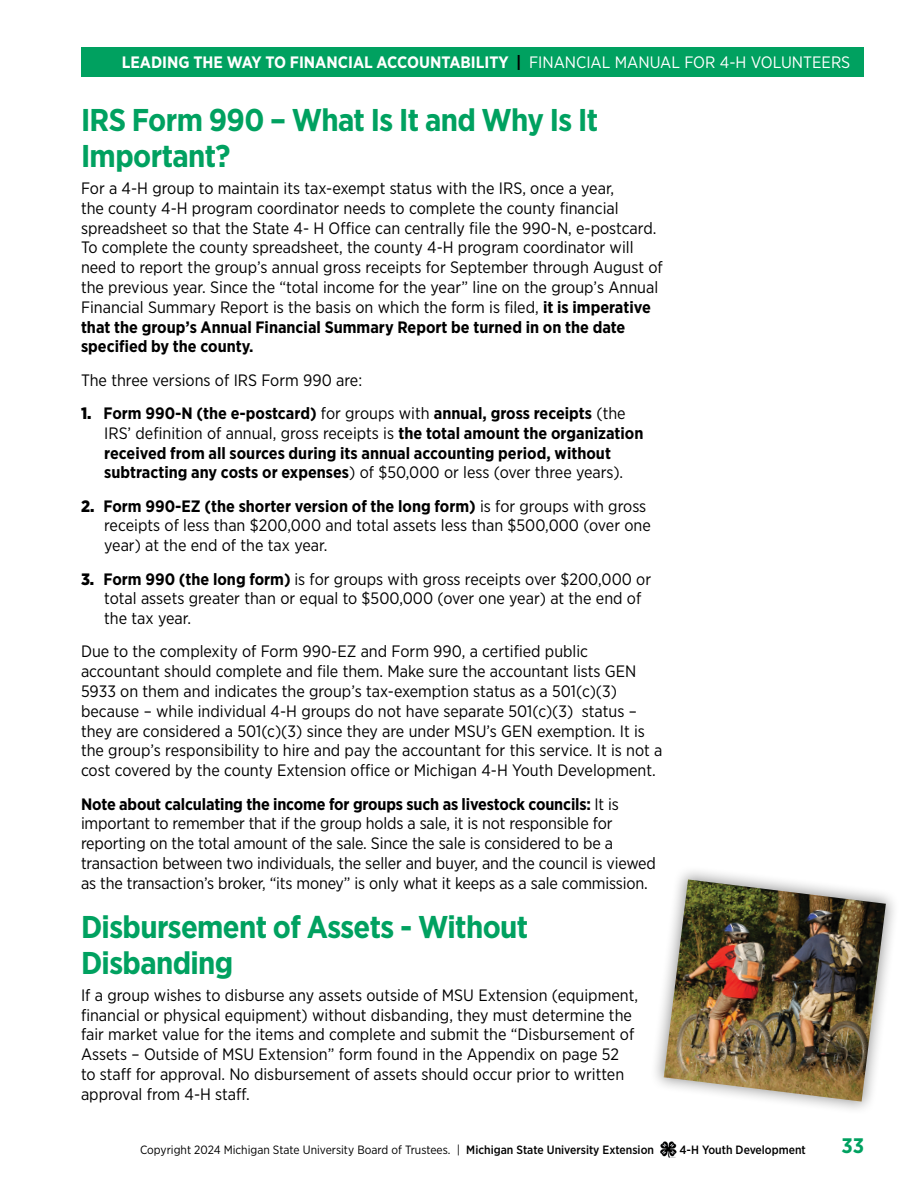
<style>
.page{position:relative;width:918px;height:1188px;background:#fff}
.page>*{position:absolute;margin:0;border:0;box-sizing:border-box;transform-origin:0 0}
.t1{font:700 31.5px/36px "Gotham Narrow";letter-spacing:-.02em;color:#00a160}
.t2{font:700 21px "Gotham Narrow";color:#00a160}
.Body{font:16.5px/19.8px "Gotham Narrow";color:#000}
.t3{font:700 16.5px/19.8px "Gotham Narrow";color:#000}
.t4{font:700 16.5px "Gotham Narrow";color:#fff}
.t5{font:12px "Gotham Narrow";color:#000}
.t6{font:500 12px "Gotham Narrow";color:#000}
.s1{color:#000}
.s2{font-weight:400}
.s3{font-weight:700}
.s4{font-weight:900}
.s5{font-weight:500}
</style>
<div class="page">
<img style="left:660px;top:1141px;width:16px;height:16px">
<div style="left:81px;top:47px;width:783px;height:30px;background:#00a160"></div>
<div style="left:650px;top:865px;width:250px;height:251px;background:#000;opacity:.4"></div>
<img style="left:664px;top:879px;width:222px;height:223px">
<p class="t4" style="left:122px;top:52px;width:730px">LEADING THE WAY TO FINANCIAL ACCOUNTABILITY <span class="s1">|</span> <span class="s2">FINANCIAL MANUAL FOR 4-H VOLUNTEERS</span></p>
<h2 class="t1" style="left:81px;top:102px;width:519px">IRS Form 990 – What Is It and Why Is It<br>Important?</h2>
<p class="Body" style="left:81px;top:178px;width:583px">For a 4-H group to maintain its tax-exempt status with the IRS, once a year,<br>the county 4-H program coordinator needs to complete the county financial spreadsheet so that the State 4- H Office can centrally file the 990-N, e-postcard.<br>To complete the county spreadsheet, the county 4-H program coordinator will need to report the group’s annual gross receipts for September through August of the previous year. Since the “total income for the year” line on the group’s Annual Financial Summary Report is the basis on which the form is filed, <span class="s3">it is imperative that the group’s Annual Financial Summary Report be turned in on the date specified by the county.</span></p>
<p class="Body" style="left:81px;top:370px;width:283px">The three versions of IRS Form 990 are:</p>
<p class="t3" style="left:104px;top:403px;width:541px;text-indent:-23px"><span class="s4">1.</span> Form 990-N (the e-postcard) <span class="s2">for groups with</span> annual, gross receipts <span class="s2">(the IRS’ definition of annual, gross receipts is</span> the total amount the organization received from all sources during its annual accounting period, without subtracting any costs or expenses<span class="s2">) of $50,000 or less (over three years).</span></p>
<p class="Body" style="left:104px;top:496px;width:548px;text-indent:-23px"><span class="s4">2.</span> <span class="s3">Form 990-EZ (the shorter version of the long form)</span> is for groups with gross receipts of less than $200,000 and total assets less than $500,000 (over one year) at the end of the tax year.</p>
<p class="Body" style="left:104px;top:568px;width:548px;text-indent:-23px"><span class="s4">3.</span> <span class="s3">Form 990 (the long form)</span> is for groups with gross receipts over $200,000 or total assets greater than or equal to $500,000 (over one year) at the end of the tax year.</p>
<p class="Body" style="left:81px;top:641px;width:583px">Due to the complexity of Form 990-EZ and Form 990, a certified public accountant should complete and file them. Make sure the accountant lists GEN 5933 on them and indicates the group’s tax-exemption status as a 501(c)(3) because – while individual 4-H groups do not have separate 501(c)(3) status – they are considered a 501(c)(3) since they are under MSU’s GEN exemption. It is the group’s responsibility to hire and pay the accountant for this service. It is not a cost covered by the county Extension office or Michigan 4-H Youth Development.</p>
<p class="Body" style="left:81px;top:793px;width:577px"><span class="s3">Note about calculating the income for groups such as livestock councils:</span> It is important to remember that if the group holds a sale, it is not responsible for reporting on the total amount of the sale. Since the sale is considered to be a transaction between two individuals, the seller and buyer, and the council is viewed as the transaction’s broker, “its money” is only what it keeps as a sale commission.</p>
<h2 class="t1" style="left:81px;top:909px;width:449px">Disbursement of Assets - Without<br>Disbanding</h2>
<p class="Body" style="left:81px;top:985px;width:559px">If a group wishes to disburse any assets outside of MSU Extension (equipment, financial or physical equipment) without disbanding, they must determine the fair market value for the items and complete and submit the “Disbursement of Assets – Outside of MSU Extension” form found in the Appendix on page 52<br>to staff for approval. No disbursement of assets should occur prior to written approval from 4-H staff.</p>
<p class="t5" style="left:140px;top:1143px;width:515px">Copyright 2024 Michigan State University Board of Trustees. | <span class="s5">Michigan State University Extension</span></p>
<p class="t6" style="left:679px;top:1143px;width:128px">4-H Youth Development</p>
<p class="t2" style="left:841px;top:1132px;width:24px">33</p>
</div>
